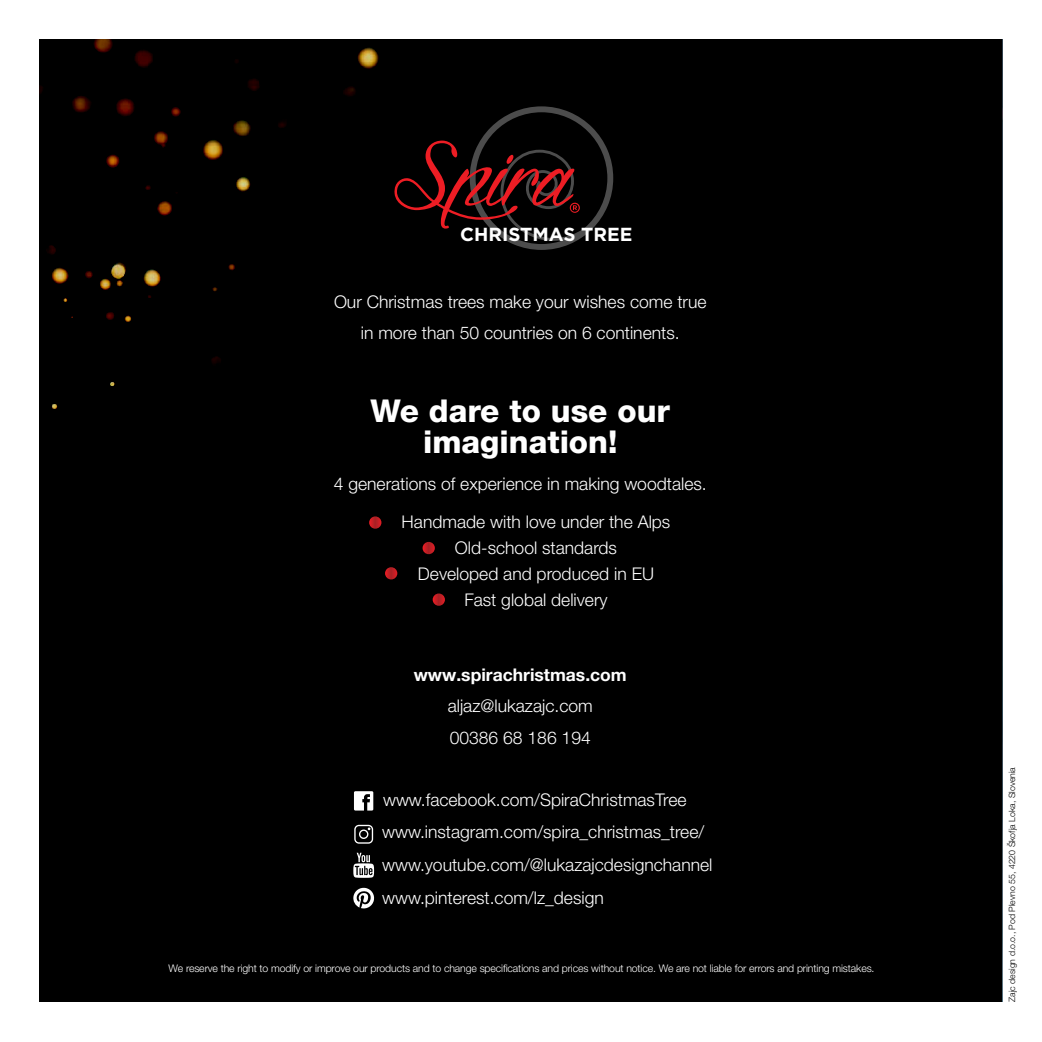
<style>
.page{position:relative;width:1042px;height:1042px;background:#fff}
.page>*{position:absolute;margin:0;border:0;box-sizing:border-box;transform-origin:0 0}
.t1{font:800 31.5px/31.5px "Helvetica Neue LT Pro";color:#fff;text-align:center}
.t2{font:700 18.9px "Gotham";color:#fff}
.t3{font:300 17.5px/32.6px "Helvetica Neue LT Pro";color:#fff}
.t4{font:700 17.5px "Helvetica Neue LT Pro";color:#fff}
.t5{font:300 10.5px "Helvetica Neue LT Pro";letter-spacing:-.01em;color:#fff}
.t6{font:300 8.75px "Helvetica Neue LT Pro";color:#000}
</style>
<div class="page">
<div style="left:40px;top:40px;width:962px;height:962px;background:#000"></div>
<svg style="left:354px;top:791px;width:19px;height:19px"></svg>
<svg style="left:369px;top:516px;width:12px;height:13px"></svg>
<svg style="left:422px;top:542px;width:13px;height:12px"></svg>
<svg style="left:385px;top:567px;width:12px;height:12px"></svg>
<svg style="left:433px;top:593px;width:12px;height:13px"></svg>
<svg style="left:393px;top:106px;width:220px;height:144px;background:#1d0a0b"></svg>
<svg style="left:354px;top:825px;width:19px;height:18px"></svg>
<svg style="left:353px;top:853px;width:21px;height:25px"></svg>
<svg style="left:352px;top:887px;width:23px;height:22px"></svg>
<p class="t2" style="left:460px;top:221px;width:174px">CHRISTMAS TREE</p>
<p class="t3" style="left:334px;top:285px;width:374px;line-height:31.2px;text-align:center">Our Christmas trees make your wishes come true in more than 50 countries on 6 continents.</p>
<h1 class="t1" style="left:370px;top:395px;width:301px">We dare to use our imagination!</h1>
<p class="t3" style="left:334px;top:467px;width:374px">4 generations of experience in making woodtales.</p>
<p class="t3" style="left:370px;top:505px;width:302px">• Handmade with love under the Alps</p>
<p class="t3" style="left:423px;top:531px;width:195px">• Old-school standards</p>
<p class="t3" style="left:386px;top:557px;width:269px">• Developed and produced in EU</p>
<p class="t3" style="left:433px;top:583px;width:176px">• Fast global delivery</p>
<p class="t4" style="left:414px;top:664px;width:215px">www.spirachristmas.com</p>
<p class="t3" style="left:448px;top:690px;width:146px;line-height:31.2px">aljaz@lukazajc.com<br>00386 68 186 194</p>
<p class="t3" style="left:382px;top:783px;width:332px">www.facebook.com/SpiraChristmasTree www.instagram.com/spira_christmas_tree/ www.youtube.com/@lukazajcdesignchannel www.pinterest.com/lz_design</p>
<p class="t5" style="left:169px;top:962px;width:707px">We reserve the right to modify or improve our products and to change specifications and prices without notice. We are not liable for errors and printing mistakes.</p>
<p class="t6" style="left:1006px;top:1002px;width:236px;rotate:-90deg">Zajc design d.o.o., Pod Plevno 55, 4220 Škofja Loka, Slovenia</p>
</div>
